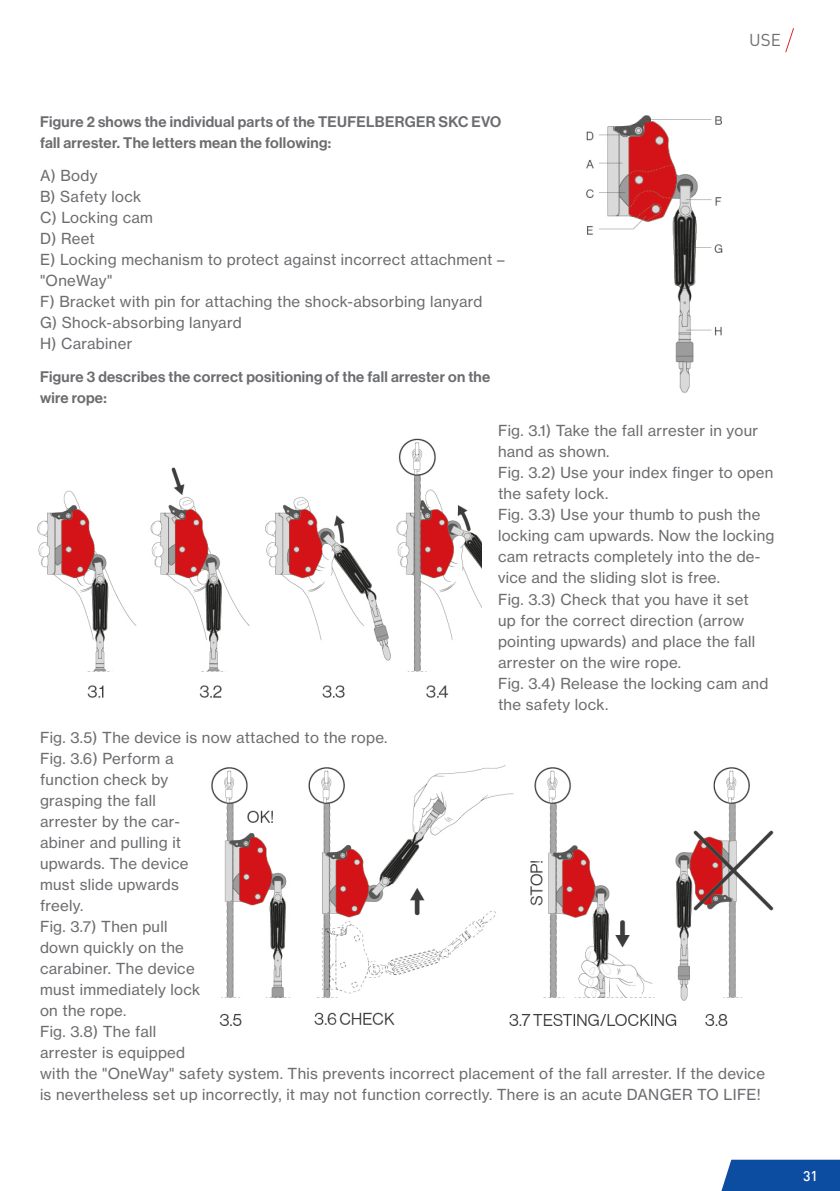
<style>
.page{position:relative;width:840px;height:1191px;background:#fff}
.page>*{position:absolute;margin:0;border:0;box-sizing:border-box;transform-origin:0 0}
.t1{font:17px "DIN Pro";color:#6c6d70}
.t2{font:15px/21px "N Haas Grotesk TX Pro 55 Rg";letter-spacing:.02em;color:#6c6d70}
.t3{font:15px/21px "N Haas Grotesk DS Pro 65 Md";letter-spacing:.02em;color:#6c6d70}
.t4{font:500 14px "DIN";color:#fff}
</style>
<div class="page">
<svg style="left:721px;top:1159px;width:118px;height:32px;background:#1d58a7"></svg>
<svg style="left:785px;top:28px;width:9px;height:25px"></svg>
<img style="left:586px;top:115px;width:137px;height:278px">
<img style="left:37px;top:438px;width:443px;height:260px">
<img style="left:211px;top:765px;width:563px;height:261px">
<p class="t1" style="left:748px;top:27px;width:33px">USE</p>
<p class="t3" style="left:40px;top:112px;width:462px">Figure 2 shows the individual parts of the TEUFELBERGER SKC EVO fall arrester. The letters mean the following:</p>
<p class="t2" style="left:40px;top:165px;width:465px">A) Body<br>B) Safety lock<br>C) Locking cam<br>D) Reet<br>E) Locking mechanism to protect against incorrect attachment – "OneWay"<br>F) Bracket with pin for attaching the shock-absorbing lanyard<br>G) Shock-absorbing lanyard<br>H) Carabiner</p>
<p class="t3" style="left:40px;top:367px;width:451px">Figure 3 describes the correct positioning of the fall arrester on the wire rope:</p>
<p class="t2" style="left:497px;top:420px;width:278px">Fig. 3.1) Take the fall arrester in your hand as shown.<br>Fig. 3.2) Use your index finger to open the safety lock.<br>Fig. 3.3) Use your thumb to push the locking cam upwards. Now the locking cam retracts completely into the de&shy;vice and the sliding slot is free.<br>Fig. 3.3) Check that you have it set<br>up for the correct direction (arrow pointing upwards) and place the fall arrester on the wire rope.<br>Fig. 3.4) Release the locking cam and the safety lock.</p>
<p class="t2" style="left:40px;top:726px;width:726px">Fig. 3.5) The device is now attached to the rope.<br>Fig. 3.6) Perform a<br>function check by<br>grasping the fall<br>arrester by the car-<br>abiner and pulling it<br>upwards. The device<br>must slide upwards<br>freely.<br>Fig. 3.7) Then pull<br>down quickly on the<br>carabiner. The device<br>must immediately lock<br>on the rope.<br>Fig. 3.8) The fall<br>arrester is equipped<br>with the "OneWay" safety system. This prevents incorrect placement of the fall arrester. If the device is nevertheless set up incorrectly, it may not function correctly. There is an acute DANGER TO LIFE!</p>
<p class="t4" style="left:802px;top:1167px;width:16px">31</p>
</div>
